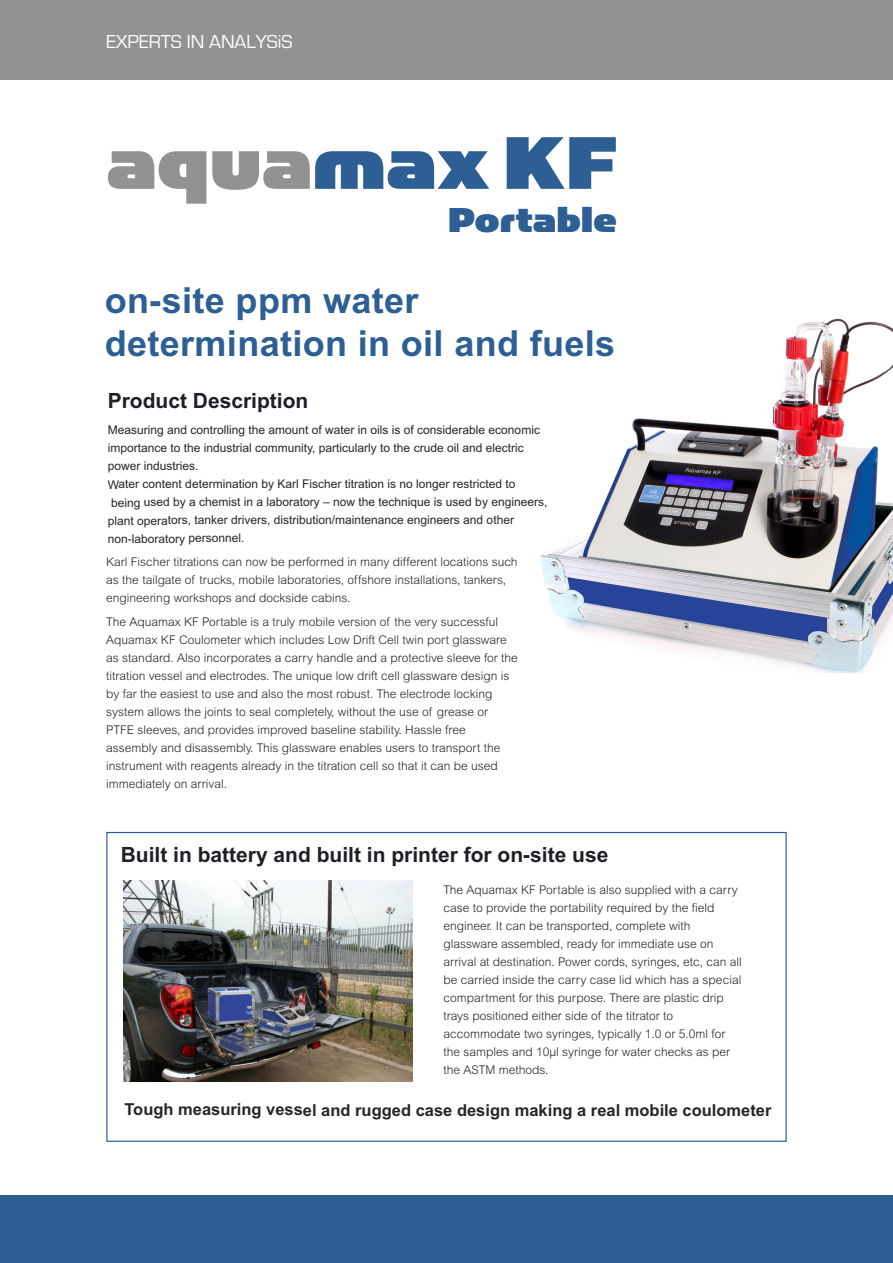
<style>
.page{position:relative;width:893px;height:1263px;background:#fff}
.page>*{position:absolute;margin:0;border:0;box-sizing:border-box;transform-origin:0 0}
.t1{font:84px "Simian Display Gorilla";color:#2d5f95}
.t2{font:39px "Simian Display Gorilla";color:#2d5f95}
.t3{font:700 36px/43.5px "Arial";letter-spacing:.01em;color:#2d5f95}
.t4{font:700 21px "Arial";color:#211e27}
.t5{font:19.5px "Eurostile";color:#fff}
.t6{font:700 16.5px "Arial";color:#272526}
.t7{font:300 12px/18px "Arial";color:#272526}
.t8{font:12px/18px "Arial";color:#272526}
.s1{color:#919293}
</style>
<div class="page">
<div style="left:0;top:0;width:893px;height:80px;background:#919293"></div>
<div style="left:0;top:1195px;width:893px;height:68px;background:#2d5f95"></div>
<img style="left:540px;top:318px;width:353px;height:355px">
<img style="left:124px;top:880px;width:288px;height:201px">
<h3 class="t5" style="left:107px;top:29px;width:187px">EXPERTS IN ANALYSiS</h3>
<h1 class="t1" style="left:106px;top:111px;width:513px"><span class="s1">aqua</span>max KF</h1>
<h2 class="t2" style="left:448px;top:196px;width:171px">Portable</h2>
<h3 class="t3" style="left:105px;top:279px;width:512px">on-site ppm water determination in oil and fuels</h3>
<h3 class="t4" style="left:108px;top:388px;width:202px">Product Description</h3>
<p class="t8" style="left:108px;top:421px;width:441px">Measuring and controlling the amount of water in oils is of considerable economic importance to the industrial community, particularly to the crude oil and electric power industries.<br>Water content determination by Karl Fischer titration is no longer restricted to being used by a chemist in a laboratory – now the technique is used by engineers, plant operators, tanker drivers, distribution/maintenance engineers and other non-laboratory personnel.</p>
<p class="t7" style="left:106px;top:554px;width:413px">Karl Fischer titrations can now be performed in many different locations such as the tailgate of trucks, mobile laboratories, offshore installations, tankers, engineering workshops and dockside cabins.</p>
<p class="t7" style="left:106px;top:614px;width:413px">The Aquamax KF Portable is a truly mobile version of the very successful Aquamax KF Coulometer which includes Low Drift Cell twin port glassware as standard. Also incorporates a carry handle and a protective sleeve for the titration vessel and electrodes. The unique low drift cell glassware design is by far the easiest to use and also the most robust. The electrode locking system allows the joints to seal completely, without the use of grease or PTFE sleeves, and provides improved baseline stability. Hassle free assembly and disassembly. This glassware enables users to transport the instrument with reagents already in the titration cell so that it can be used immediately on arrival.</p>
<h3 class="t4" style="left:121px;top:842px;width:489px">Built in battery and built in printer for on-site use</h3>
<p class="t7" style="left:443px;top:882px;width:300px">The Aquamax KF Portable is also supplied with a carry case to provide the portability required by the field engineer. It can be transported, complete with glassware assembled, ready for immediate use on arrival at destination. Power cords, syringes, etc, can all be carried inside the carry case lid which has a special compartment for this purpose. There are plastic drip trays positioned either side of the titrator to accommodate two syringes, typically 1.0 or 5.0ml for the samples and 10µl syringe for water checks as per the ASTM methods.</p>
<h3 class="t6" style="left:124px;top:1100px;width:649px">Tough measuring vessel and rugged case design making a real mobile coulometer</h3>
</div>
